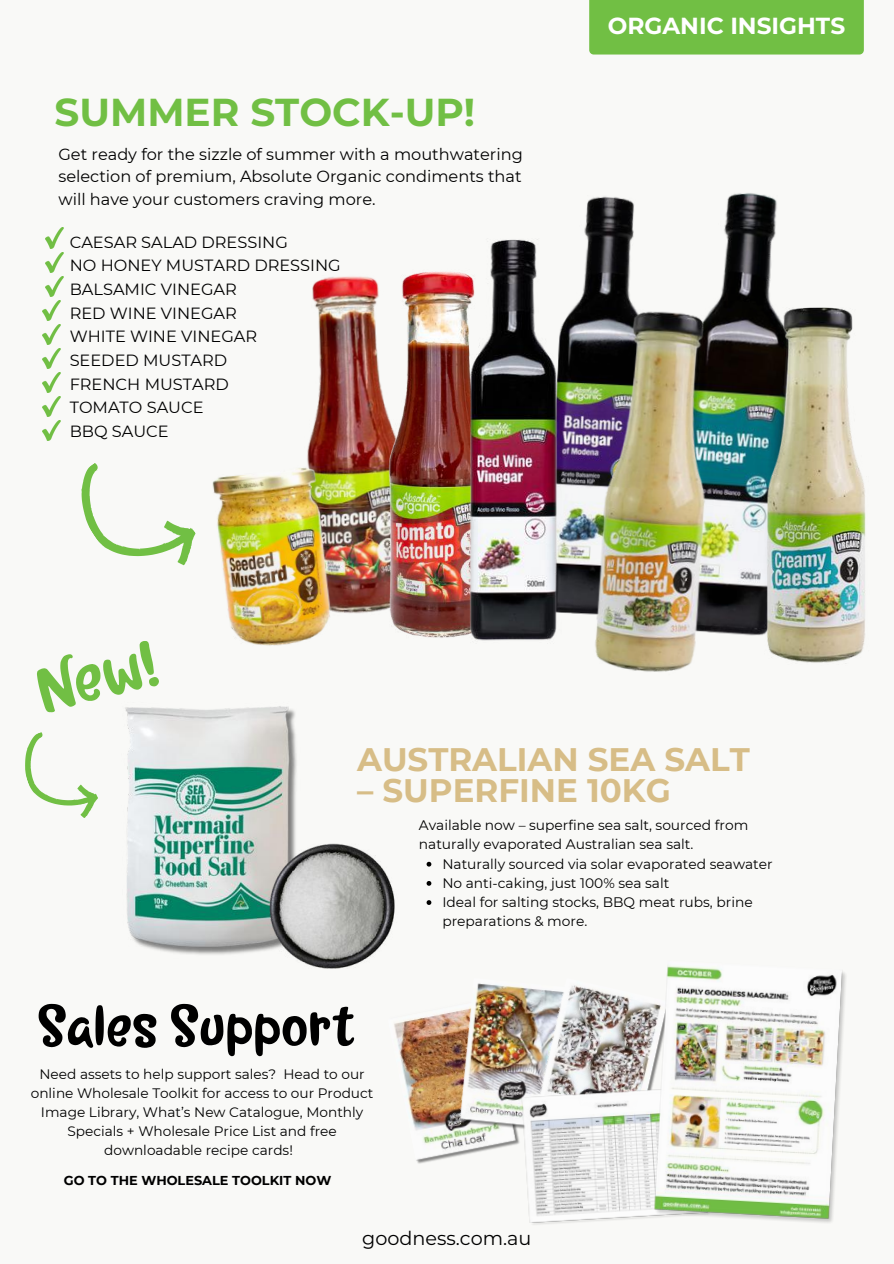
<style>
.page{position:relative;width:894px;height:1264px;background:#fff}
.page>*{position:absolute;margin:0;border:0;box-sizing:border-box;transform-origin:0 0}
.t1{font:70.35px "Milkand Honey";color:#71bf44}
.t2{font:61.35px "Milkand Honey";color:#000}
.t3{font:700 39px "Montserrat";color:#71bf44}
.t4{font:700 32.55px "Montserrat";color:#d7bd87}
.t5{font:700 23.25px "Montserrat";color:#fff}
.t6{font:19.2px "Montserrat";color:#000}
.t7{font:16.2px/23.7px "Montserrat";color:#000}
.t8{font:13.8px/19.2px "Montserrat";color:#000}
.t9{font:13.65px/19.2px "Montserrat";color:#000;text-align:center}
.t10{font:700 12.9px "Montserrat";color:#000}
</style>
<div class="page">
<div style="left:0;top:0;width:893px;height:1263px;background:#f9f9f7"></div>
<div style="left:589px;top:0;width:274px;height:55px;background:#71bf44"></div>
<img style="left:584px;top:193px;width:193px;height:80px">
<img style="left:312px;top:276px;width:64px;height:337px">
<img style="left:212px;top:426px;width:151px;height:220px">
<img style="left:376px;top:271px;width:71px;height:367px">
<img style="left:447px;top:238px;width:156px;height:407px">
<img style="left:394px;top:1011px;width:125px;height:153px">
<img style="left:459px;top:983px;width:73px;height:152px">
<img style="left:532px;top:985px;width:119px;height:99px">
<img style="left:519px;top:1084px;width:132px;height:141px">
<img style="left:651px;top:966px;width:195px;height:257px">
<svg style="left:81px;top:463px;width:115px;height:103px"></svg>
<img style="left:603px;top:273px;width:263px;height:399px">
<img style="left:45px;top:228px;width:18px;height:20px">
<img style="left:45px;top:252px;width:18px;height:20px">
<img style="left:45px;top:276px;width:18px;height:20px">
<img style="left:43px;top:300px;width:18px;height:20px">
<img style="left:43px;top:324px;width:18px;height:20px">
<img style="left:43px;top:348px;width:18px;height:21px">
<img style="left:43px;top:372px;width:18px;height:21px">
<img style="left:43px;top:396px;width:18px;height:21px">
<img style="left:43px;top:421px;width:18px;height:20px">
<img style="left:125px;top:706px;width:172px;height:249px">
<img style="left:245px;top:826px;width:150px;height:143px">
<svg style="left:426px;top:861px;width:5px;height:5px"></svg>
<svg style="left:426px;top:881px;width:5px;height:4px"></svg>
<svg style="left:426px;top:900px;width:5px;height:5px"></svg>
<svg style="left:25px;top:732px;width:73px;height:86px"></svg>
<h3 class="t3" style="left:55px;top:89px;width:422px">SUMMER STOCK-UP!</h3>
<p class="t7" style="left:58px;top:143px;width:466px;line-height:22.5px;text-align:justify">Get ready for the sizzle of summer with a mouthwatering selection of premium, Absolute Organic condiments that will have your customers craving more.</p>
<p class="t7" style="left:70px;top:230px;width:272px">CAESAR SALAD DRESSING<br>NO HONEY MUSTARD DRESSING<br>BALSAMIC VINEGAR<br>RED WINE VINEGAR<br>WHITE WINE VINEGAR<br>SEEDED MUSTARD<br>FRENCH MUSTARD<br>TOMATO SAUCE<br>BBQ SAUCE</p>
<h1 class="t1" style="left:30px;top:662px;width:124px;rotate:-14deg">New!</h1>
<h3 class="t5" style="left:607px;top:12px;width:239px">ORGANIC INSIGHTS</h3>
<h3 class="t4" style="left:357px;top:740px;width:394px">AUSTRALIAN SEA SALT</h3>
<h3 class="t4" style="left:357px;top:770px;width:315px">– SUPERFINE 10KG</h3>
<p class="t8" style="left:419px;top:815px;width:331px">Available now – superfine sea salt, sourced from naturally evaporated Australian sea salt.</p>
<p class="t8" style="left:442px;top:854px;width:332px">Naturally sourced via solar evaporated seawater No anti-caking, just 100% sea salt<br>Ideal for salting stocks, BBQ meat rubs, brine preparations &amp; more.</p>
<h2 class="t2" style="left:38px;top:1001px;width:318px">Sales Support</h2>
<p class="t9" style="left:31px;top:1064px;width:344px">Need assets to help support sales? Head to our online Wholesale Toolkit for access to our Product Image Library, What’s New Catalogue, Monthly Specials + Wholesale Price List and free downloadable recipe cards!</p>
<p class="t10" style="left:64px;top:1172px;width:269px">GO TO THE WHOLESALE TOOLKIT NOW</p>
<p class="t6" style="left:362px;top:1225px;width:171px">goodness.com.au</p>
</div>
